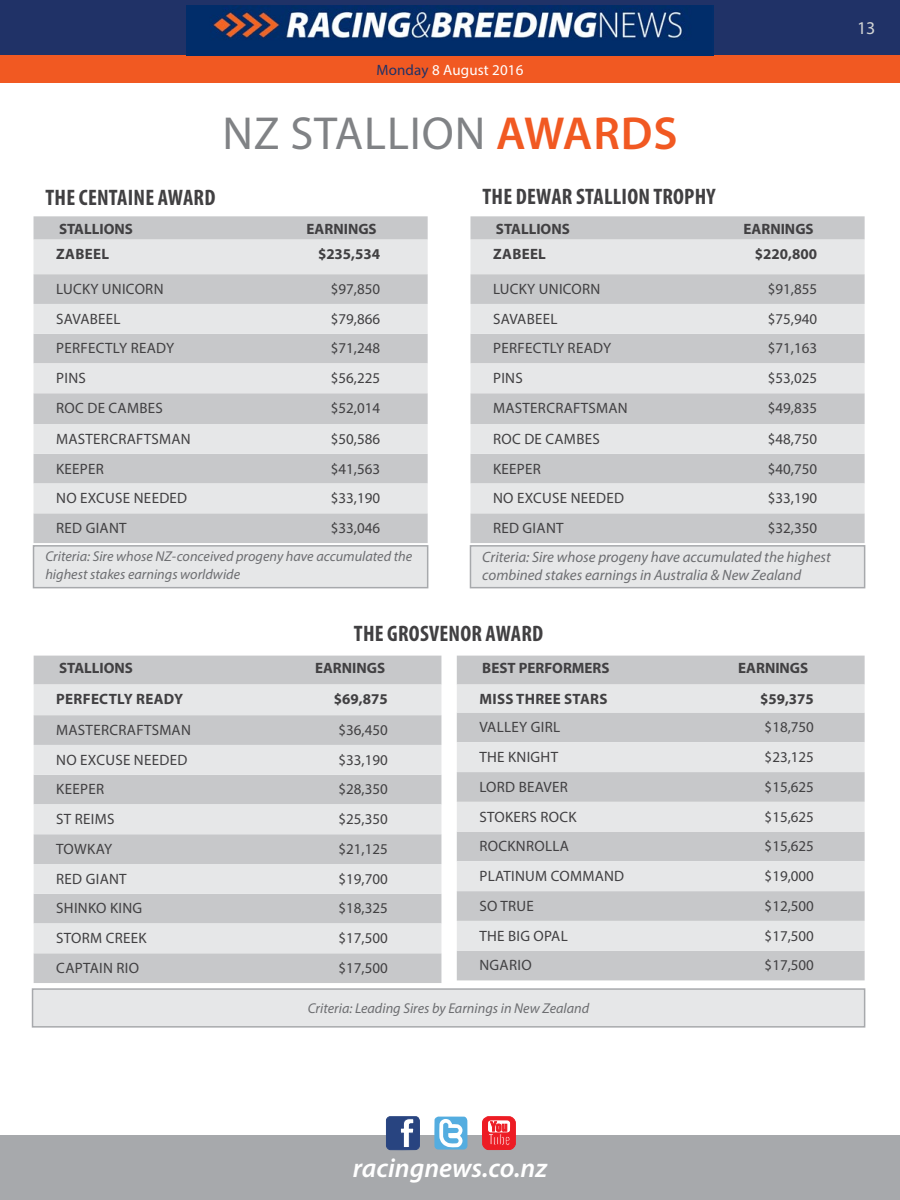
<style>
.page{position:relative;width:900px;height:1200px;background:#fff}
.page>*{position:absolute;margin:0;border:0;box-sizing:border-box;transform-origin:0 0}
.t1{font:46.5px "Myriad Pro";color:#808285}
.t2{font:600 46.5px "Myriad Pro";color:#f15922}
.t3{font:italic 600 27px "Myriad Pro";color:#fff}
.t4{font:700 condensed 22.5px "Myriad Pro";letter-spacing:.01em;color:#414042}
.t5{font:18px "Myriad Pro";color:#d1d4d4}
.t6{font:15px "Myriad Pro";letter-spacing:.02em;color:#414042}
.t7{font:700 15px "Myriad Pro";color:#414042}
.t8{font:italic 15px/18px "Myriad Pro";color:#6d6e71}
.t9{font:15px "Myriad Pro";letter-spacing:.01em;color:#fff}
.t10{font:italic 14.25px/18px "Myriad Pro";color:#6d6e71}
.s1{color:#203267}
</style>
<div class="page">
<div style="left:0;top:0;width:900px;height:64px;background:#203267"></div>
<div style="left:0;top:1136px;width:900px;height:64px;background:#a7a9ac"></div>
<svg style="left:386px;top:1117px;width:34px;height:33px"></svg>
<svg style="left:434px;top:1117px;width:33px;height:33px"></svg>
<svg style="left:482px;top:1116px;width:34px;height:34px"></svg>
<div style="left:0;top:56px;width:900px;height:27px;background:#f15922"></div>
<img style="left:187px;top:5px;width:526px;height:50px">
<div style="left:33px;top:545px;width:395px;height:43px;background:#e6e7e8;border:2px solid #a7a9ac"></div>
<div style="left:470px;top:545px;width:395px;height:43px;background:#e6e7e8;border:2px solid #a7a9ac"></div>
<div style="left:32px;top:988px;width:833px;height:40px;background:#e6e7e8;border:2px solid #a7a9ac"></div>
<div style="left:34px;top:216px;width:394px;height:327px;background:#c7c8ca"></div>
<svg style="left:34px;top:240px;width:394px;height:273px;background:#d8d9db"></svg>
<div style="left:470px;top:216px;width:395px;height:327px;background:#c7c8ca"></div>
<svg style="left:470px;top:240px;width:395px;height:273px;background:#d8d9db"></svg>
<div style="left:34px;top:656px;width:407px;height:327px;background:#c7c8ca"></div>
<svg style="left:34px;top:685px;width:407px;height:268px;background:#d8d9da"></svg>
<div style="left:457px;top:656px;width:408px;height:324px;background:#c7c8ca"></div>
<svg style="left:457px;top:685px;width:408px;height:266px;background:#d8d9da"></svg>
<p class="t9" style="left:376px;top:61px;width:149px"><span class="s1">MONDAY</span> 8 AUGUST 2016</p>
<h1 class="t1" style="left:222px;top:105px;width:138px">NZ STALLION</h1>
<h1 class="t2" style="left:496px;top:104px;width:32px">AWAR</h1>
<h1 class="t2" style="left:621px;top:104px;width:55px">DS</h1>
<h3 class="t4" style="left:46px;top:183px;width:171px">THE CENTAINE AWARD</h3>
<h3 class="t4" style="left:483px;top:183px;width:235px">THE DEWAR STALLION TROPHY</h3>
<p class="t7" style="left:59px;top:219px;width:75px">STALLIONS</p>
<p class="t7" style="left:307px;top:219px;width:72px">EARNINGS</p>
<p class="t7" style="left:56px;top:245px;width:19px">ZABEEL</p>
<p class="t7" style="left:318px;top:245px;width:64px">$235,534</p>
<p class="t6" style="left:56px;top:280px;width:10px">LUCKY</p>
<p class="t6" style="left:102px;top:280px;width:63px">UNICORN</p>
<p class="t6" style="left:331px;top:280px;width:51px">$97,850</p>
<p class="t6" style="left:56px;top:309px;width:66px">SAVABEE L</p>
<p class="t6" style="left:331px;top:309px;width:51px">$79,866</p>
<p class="t6" style="left:56px;top:339px;width:18px">PERFECT</p>
<p class="t6" style="left:113px;top:339px;width:53px">LY READY</p>
<p class="t6" style="left:331px;top:339px;width:51px">$71,248</p>
<p class="t6" style="left:56px;top:369px;width:30px">PINS</p>
<p class="t6" style="left:331px;top:369px;width:51px">$56,225</p>
<p class="t6" style="left:56px;top:399px;width:81px">ROC DE CAMBES</p>
<p class="t6" style="left:331px;top:399px;width:51px">$52,014</p>
<p class="t6" style="left:56px;top:429px;width:31px">MASTERCR</p>
<p class="t6" style="left:127px;top:429px;width:19px">AFTSM</p>
<p class="t6" style="left:172px;top:429px;width:21px">AN</p>
<p class="t6" style="left:331px;top:429px;width:51px">$50,586</p>
<p class="t6" style="left:56px;top:459px;width:18px">KEEPER</p>
<p class="t6" style="left:331px;top:459px;width:51px">$41,563</p>
<p class="t6" style="left:56px;top:489px;width:41px">NO EXCUSE</p>
<p class="t6" style="left:134px;top:489px;width:10px">NEEDED</p>
<p class="t6" style="left:331px;top:489px;width:51px">$33,190</p>
<p class="t6" style="left:56px;top:519px;width:70px">RED GIANT</p>
<p class="t6" style="left:331px;top:519px;width:51px">$33,046</p>
<p class="t7" style="left:496px;top:219px;width:75px">STALLIONS</p>
<p class="t7" style="left:744px;top:219px;width:72px">EARNINGS</p>
<p class="t7" style="left:493px;top:245px;width:19px">ZABEEL</p>
<p class="t7" style="left:755px;top:245px;width:64px">$220,800</p>
<p class="t6" style="left:493px;top:280px;width:10px">LUCKY</p>
<p class="t6" style="left:539px;top:280px;width:63px">UNICORN</p>
<p class="t6" style="left:768px;top:280px;width:51px">$91,855</p>
<p class="t6" style="left:493px;top:309px;width:66px">SAVABEE L</p>
<p class="t6" style="left:768px;top:309px;width:51px">$75,940</p>
<p class="t6" style="left:493px;top:339px;width:18px">PERFECT</p>
<p class="t6" style="left:550px;top:339px;width:53px">LY READY</p>
<p class="t6" style="left:768px;top:339px;width:51px">$71,163</p>
<p class="t6" style="left:493px;top:369px;width:30px">PINS</p>
<p class="t6" style="left:768px;top:369px;width:51px">$53,025</p>
<p class="t6" style="left:493px;top:399px;width:31px">MASTERCR</p>
<p class="t6" style="left:564px;top:399px;width:19px">AFTSM</p>
<p class="t6" style="left:608px;top:399px;width:21px">AN</p>
<p class="t6" style="left:768px;top:399px;width:51px">$49,835</p>
<p class="t6" style="left:493px;top:429px;width:81px">ROC DE CAMBES</p>
<p class="t6" style="left:768px;top:429px;width:51px">$48,750</p>
<p class="t6" style="left:493px;top:459px;width:18px">KEEPER</p>
<p class="t6" style="left:768px;top:459px;width:51px">$40,750</p>
<p class="t6" style="left:493px;top:489px;width:41px">NO EXCUSE</p>
<p class="t6" style="left:571px;top:489px;width:10px">NEEDED</p>
<p class="t6" style="left:768px;top:489px;width:51px">$33,190</p>
<p class="t6" style="left:493px;top:519px;width:70px">RED GIANT</p>
<p class="t6" style="left:768px;top:519px;width:51px">$32,350</p>
<p class="t10" style="left:45px;top:547px;width:368px">Criteria: Sire whose NZ-conceived progeny have accumulated the highest stakes earnings worldwide</p>
<p class="t8" style="left:482px;top:548px;width:350px">Criteria: Sire whose progeny have accumulated the highest combined stakes earnings in Australia &amp; New Zealand</p>
<h3 class="t4" style="left:354px;top:619px;width:191px">THE GROSVENOR AWARD</h3>
<p class="t7" style="left:482px;top:658px;width:129px">BEST PERFORMERS</p>
<p class="t7" style="left:738px;top:658px;width:72px">EARNINGS</p>
<p class="t7" style="left:479px;top:689px;width:55px">MISS THREE</p>
<p class="t7" style="left:564px;top:689px;width:18px">STARS</p>
<p class="t7" style="left:760px;top:689px;width:55px">$59,375</p>
<p class="t6" style="left:479px;top:718px;width:82px">VALLEY GIRL</p>
<p class="t6" style="left:765px;top:718px;width:51px">$18,750</p>
<p class="t6" style="left:479px;top:748px;width:78px">THE KNIGHT</p>
<p class="t6" style="left:765px;top:748px;width:51px">$23,125</p>
<p class="t6" style="left:479px;top:778px;width:74px">LORD BEAVER</p>
<p class="t6" style="left:765px;top:778px;width:51px">$15,625</p>
<p class="t6" style="left:479px;top:807px;width:35px">STOKERS</p>
<p class="t6" style="left:540px;top:807px;width:29px">ROCK</p>
<p class="t6" style="left:765px;top:807px;width:51px">$15,625</p>
<p class="t6" style="left:479px;top:837px;width:91px">ROCKNROLLA</p>
<p class="t6" style="left:765px;top:837px;width:51px">$15,625</p>
<p class="t6" style="left:479px;top:867px;width:145px">PLATINUM COMMAND</p>
<p class="t6" style="left:765px;top:867px;width:51px">$19,000</p>
<p class="t6" style="left:479px;top:897px;width:38px">SO TRUE</p>
<p class="t6" style="left:765px;top:897px;width:51px">$12,500</p>
<p class="t6" style="left:479px;top:926px;width:90px">THE BIG OPAL</p>
<p class="t6" style="left:765px;top:926px;width:51px">$17,500</p>
<p class="t6" style="left:479px;top:956px;width:54px">NGARIO</p>
<p class="t6" style="left:765px;top:956px;width:51px">$17,500</p>
<p class="t10" style="left:308px;top:999px;width:283px">Criteria: Leading Sires by Earnings in New Zealand</p>
<p class="t7" style="left:59px;top:658px;width:75px">STALLIONS</p>
<p class="t7" style="left:315px;top:658px;width:72px">EARNINGS</p>
<p class="t7" style="left:56px;top:689px;width:19px">PERFECTL</p>
<p class="t7" style="left:124px;top:689px;width:32px">Y READ</p>
<p class="t7" style="left:174px;top:689px;width:11px">Y</p>
<p class="t7" style="left:334px;top:689px;width:55px">$69,875</p>
<p class="t6" style="left:56px;top:721px;width:31px">MASTERCR</p>
<p class="t6" style="left:127px;top:721px;width:19px">AFTSM</p>
<p class="t6" style="left:172px;top:721px;width:21px">AN</p>
<p class="t6" style="left:338px;top:721px;width:51px">$36,450</p>
<p class="t6" style="left:56px;top:750px;width:41px">NO EXCUSE</p>
<p class="t6" style="left:134px;top:750px;width:10px">NEEDED</p>
<p class="t6" style="left:338px;top:750px;width:51px">$33,190</p>
<p class="t6" style="left:56px;top:780px;width:18px">KEEPER</p>
<p class="t6" style="left:338px;top:780px;width:51px">$28,350</p>
<p class="t6" style="left:56px;top:810px;width:49px">ST REIMS</p>
<p class="t6" style="left:338px;top:810px;width:51px">$25,350</p>
<p class="t6" style="left:56px;top:840px;width:56px">TOWKAY</p>
<p class="t6" style="left:338px;top:840px;width:51px">$21,125</p>
<p class="t6" style="left:56px;top:869px;width:70px">RED GIANT</p>
<p class="t6" style="left:338px;top:869px;width:51px">$19,700</p>
<p class="t6" style="left:56px;top:899px;width:87px">SHINKO KING</p>
<p class="t6" style="left:338px;top:899px;width:51px">$18,325</p>
<p class="t6" style="left:56px;top:929px;width:68px">STORM CREEK</p>
<p class="t6" style="left:338px;top:929px;width:51px">$17,500</p>
<p class="t6" style="left:56px;top:959px;width:84px">CAPTAIN RIO</p>
<p class="t6" style="left:338px;top:959px;width:51px">$17,500</p>
<p class="t5" style="left:857px;top:17px;width:20px">13</p>
<h2 class="t3" style="left:353px;top:1150px;width:196px">racingnews.co.nz</h2>
</div>
